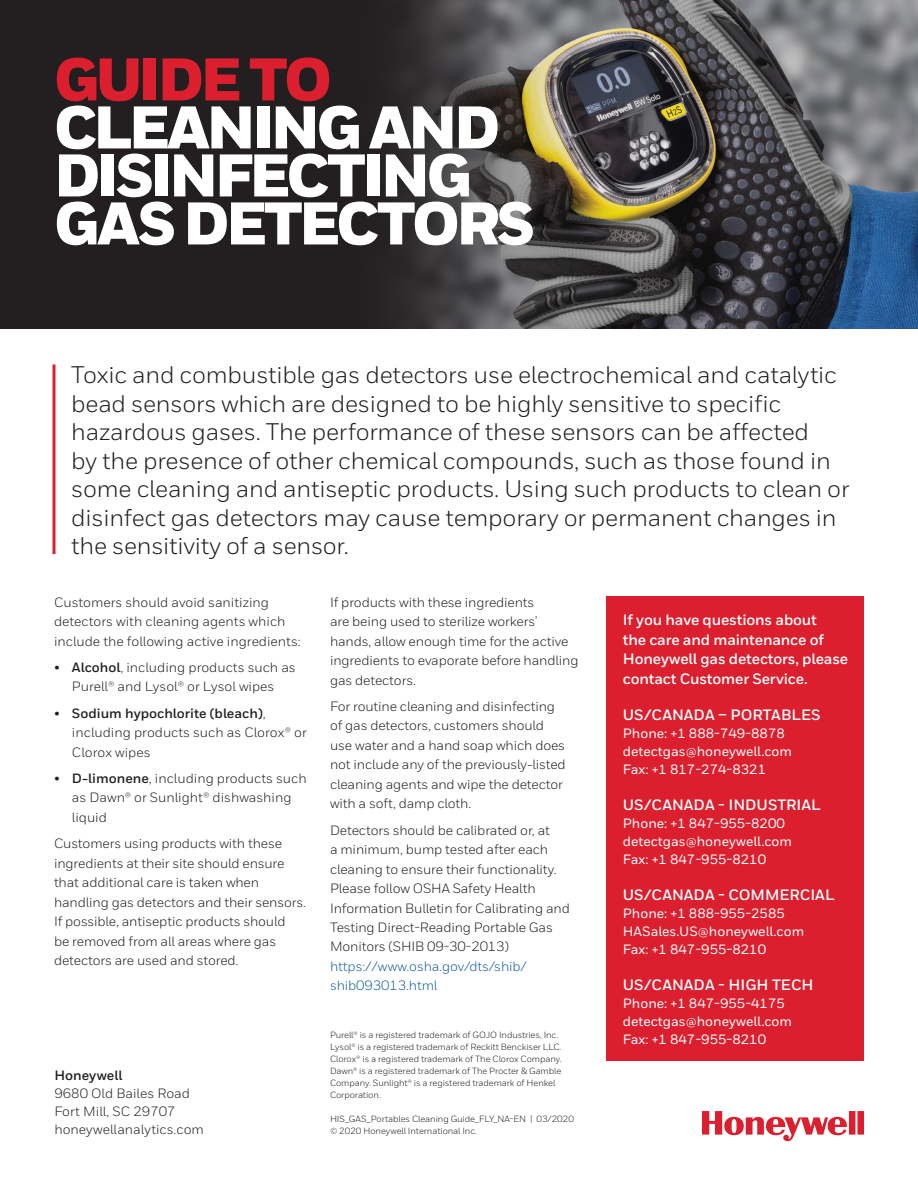
<style>
.page{position:relative;width:918px;height:1188px;background:#fff}
.page>*{position:absolute;margin:0;border:0;box-sizing:border-box;transform-origin:0 0}
.t1{font:900 60px/48px "Honeywell Sans";letter-spacing:-.06em;color:#fff}
.t2{font:900 60px "Honeywell Sans";letter-spacing:-.06em;color:#dc1f2e}
.t3{font:24px/28.5px "Honeywell Sans";letter-spacing:-.01em;color:#231f20}
.t4{font:700 15px/19.5px "Honeywell Sans";letter-spacing:-.01em;color:#fff}
.t5{font:13.5px/19.5px "Honeywell Sans";letter-spacing:-.01em;color:#231f20}
.t6{font:500 13.5px/18px "Honeywell Sans";color:#fff}
.t7{font:13.5px/19.5px "Honeywell Sans";letter-spacing:-.01em;color:#175d9e}
.t8{font:700 13.5px "Honeywell Sans";color:#231f20}
.t9{font:9px/12px "Honeywell Sans";letter-spacing:-.01em;color:#231f20}
.s1{font-weight:700}
</style>
<div class="page">
<div style="left:0;top:0;width:918px;height:328px;background:#231f20"></div>
<img style="left:397px;top:0;width:521px;height:328px">
<svg style="left:702px;top:1111px;width:162px;height:31px"></svg>
<div style="left:606px;top:596px;width:258px;height:465px;background:#dc1f2e"></div>
<svg style="left:52px;top:364px;width:4px;height:190px"></svg>
<h1 class="t2" style="left:54px;top:43px;width:279px">GUIDE TO</h1>
<h1 class="t1" style="left:54px;top:106px;width:483px">CLEANING AND<br>DISINFECTING<br>GAS DETECTORS</h1>
<p class="t3" style="left:71px;top:361px;width:780px">Toxic and combustible gas detectors use electrochemical and catalytic bead sensors which are designed to be highly sensitive to specific hazardous gases. The performance of these sensors can be affected<br>by the presence of other chemical compounds, such as those found in some cleaning and antiseptic products. Using such products to clean or disinfect gas detectors may cause temporary or permanent changes in the sensitivity of a sensor.</p>
<p class="t5" style="left:54px;top:592px;width:248px">Customers should avoid sanitizing detectors with cleaning agents which include the following active ingredients:</p>
<p class="t5" style="left:54px;top:658px;width:243px;text-align:center">• <span class="s1">Alcohol</span>, including products such as<br>Purell® and Lysol® or Lysol wipes</p>
<p class="t5" style="left:72px;top:703px;width:236px;text-indent:-18px">• <span class="s1">Sodium hypochlorite (bleach)</span>, including products such as Clorox® or<br>Clorox wipes</p>
<p class="t5" style="left:72px;top:769px;width:236px;text-indent:-18px">• <span class="s1">D-limonene</span>, including products such as Dawn® or Sunlight® dishwashing liquid</p>
<p class="t5" style="left:54px;top:834px;width:254px">Customers using products with these ingredients at their site should ensure that additional care is taken when handling gas detectors and their sensors.<br>If possible, antiseptic products should<br>be removed from all areas where gas detectors are used and stored.</p>
<p class="t8" style="left:54px;top:1067px;width:69px">Honeywell</p>
<p class="t5" style="left:54px;top:1084px;width:151px;line-height:18px">9680 Old Bailes Road<br>Fort Mill, SC 29707 honeywellanalytics.com</p>
<p class="t5" style="left:330px;top:592px;width:250px">If products with these ingredients<br>are being used to sterilize workers’ hands, allow enough time for the active ingredients to evaporate before handling gas detectors.</p>
<p class="t5" style="left:330px;top:696px;width:237px">For routine cleaning and disinfecting of gas detectors, customers should use water and a hand soap which does not include any of the previously-listed cleaning agents and wipe the detector with a soft, damp cloth.</p>
<p class="t5" style="left:330px;top:820px;width:241px">Detectors should be calibrated or, at<br>a minimum, bump tested after each cleaning to ensure their functionality.<br>Please follow OSHA Safety Health Information Bulletin for Calibrating and Testing Direct-Reading Portable Gas Monitors (SHIB 09-30-2013)</p>
<p class="t7" style="left:330px;top:957px;width:199px">https://www.osha.gov/dts/shib/ shib093013.html</p>
<p class="t9" style="left:330px;top:1029px;width:233px">Purell® is a registered trademark of GOJO Industries, Inc.<br>Lysol® is a registered trademark of Reckitt Benckiser LLC.<br>Clorox® is a registered trademark of The Clorox Company.<br>Dawn® is a registered trademark of The Procter &amp; Gamble Company. Sunlight® is a registered trademark of Henkel Corporation.</p>
<p class="t9" style="left:330px;top:1113px;width:245px">HIS_GAS_Portables Cleaning Guide_FLY_NA-EN | 03/2020 © 2020 Honeywell International Inc.</p>
<p class="t4" style="left:623px;top:611px;width:227px">If you have questions about<br>the care and maintenance of<br>Honeywell gas detectors, please contact Customer Service.</p>
<p class="t4" style="left:623px;top:705px;width:199px">US/CANADA – PORTABLES</p>
<p class="t6" style="left:623px;top:724px;width:171px">Phone: +1 888-749-8878 detectgas@honeywell.com<br>Fax: +1 817-274-8321</p>
<p class="t4" style="left:623px;top:795px;width:199px">US/CANADA - INDUSTRIAL</p>
<p class="t6" style="left:623px;top:814px;width:171px">Phone: +1 847-955-8200 detectgas@honeywell.com<br>Fax: +1 847-955-8210</p>
<p class="t4" style="left:623px;top:885px;width:213px">US/CANADA - COMMERCIAL</p>
<p class="t6" style="left:623px;top:904px;width:183px">Phone: +1 888-955-2585<br>HASales.US@honeywell.com<br>Fax: +1 847-955-8210</p>
<p class="t4" style="left:623px;top:975px;width:192px">US/CANADA - HIGH TECH</p>
<p class="t6" style="left:623px;top:994px;width:171px">Phone: +1 847-955-4175 detectgas@honeywell.com<br>Fax: +1 847-955-8210</p>
</div>
